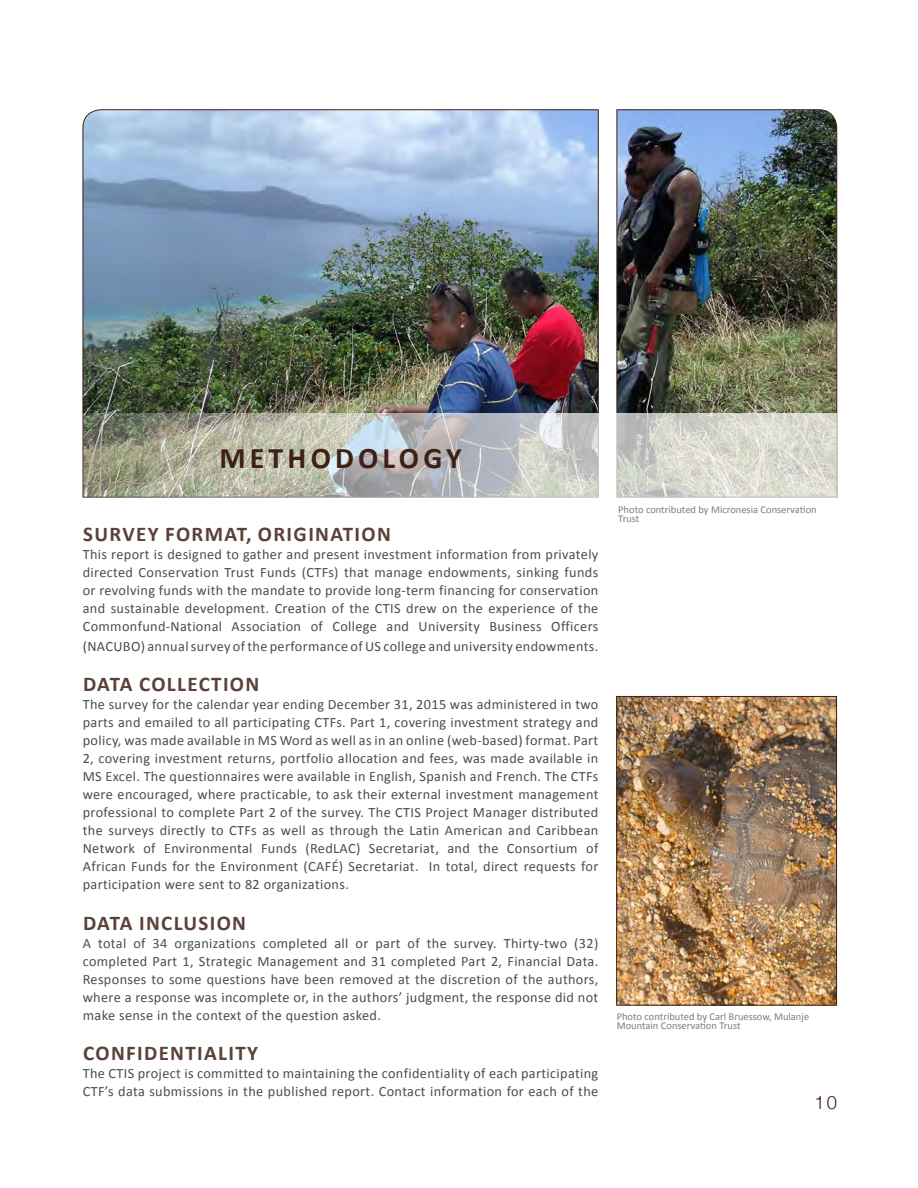
<style>
.page{position:relative;width:918px;height:1188px;background:#fff}
.page>*{position:absolute;margin:0;border:0;box-sizing:border-box;transform-origin:0 0}
.t1{font:700 30px "Calibri";letter-spacing:.14em;color:#3d2116}
.t2{font:700 21px "Calibri";letter-spacing:.065em;color:#5a4239}
.t3{font:300 18.45px "Helvetica Neue";color:#3d2116}
.t4{font:14.25px/18px "Calibri";letter-spacing:.025em;color:#4b4c4d;text-align:justify}
.t5{font:10.5px/9px "Calibri";color:#7e7d7d}
</style>
<div class="page">
<img style="left:616px;top:109px;width:222px;height:389px">
<img style="left:82px;top:109px;width:517px;height:305px">
<img style="left:618px;top:698px;width:217px;height:306px">
<div style="left:616px;top:696px;width:221px;height:310px;border:1px solid #3d2116"></div>
<svg style="left:82px;top:414px;width:755px;height:84px;background:#c0c1b8"></svg>
<p class="t1" style="left:219px;top:439px;width:244px">METHODOLOGY</p>
<p class="t2" style="left:83px;top:520px;width:309px">SURVEY FORMAT, ORIGINATION</p>
<p class="t4" style="left:83px;top:545px;width:517px">This report is designed to gather and present investment information from privately directed Conservation Trust Funds (CTFs) that manage endowments, sinking funds or revolving funds with the mandate to provide long-term financing for conservation and sustainable development. Creation of the CTIS drew on the experience of the Commonfund-National Association of College and University Business Officers</p>
<p class="t4" style="left:83px;top:637px;width:517px">(NACUBO) annual survey of the performance of US college and university endowments.</p>
<p class="t2" style="left:83px;top:671px;width:178px">DATA COLLECTION</p>
<p class="t4" style="left:83px;top:696px;width:517px">The survey for the calendar year ending December 31, 2015 was administered in two parts and emailed to all participating CTFs. Part 1, covering investment strategy and policy, was made available in MS Word as well as in an online (web-based) format. Part 2, covering investment returns, portfolio allocation and fees, was made available in MS Excel. The questionnaires were available in English, Spanish and French. The CTFs were encouraged, where practicable, to ask their external investment management professional to complete Part 2 of the survey. The CTIS Project Manager distributed the surveys directly to CTFs as well as through the Latin American and Caribbean Network of Environmental Funds (RedLAC) Secretariat, and the Consortium of African Funds for the Environment (CAFÉ) Secretariat. In total, direct requests for participation were sent to 82 organizations.</p>
<p class="t2" style="left:83px;top:909px;width:164px">DATA INCLUSION</p>
<p class="t4" style="left:83px;top:934px;width:517px">A total of 34 organizations completed all or part of the survey. Thirty-two (32) completed Part 1, Strategic Management and 31 completed Part 2, Financial Data.<br>Responses to some questions have been removed at the discretion of the authors, where a response was incomplete or, in the authors’ judgment, the response did not make sense in the context of the question asked.</p>
<p class="t2" style="left:83px;top:1040px;width:176px">CONFIDENTIALITY</p>
<p class="t4" style="left:83px;top:1065px;width:517px">The CTIS project is committed to maintaining the confidentiality of each participating<br>CTF’s data submissions in the published report. Contact information for each of the</p>
<p class="t5" style="left:618px;top:505px;width:200px">Photo contributed by Micronesia Conservation<br>Trust</p>
<p class="t5" style="left:617px;top:1012px;width:194px">Photo contributed by Carl Bruessow, Mulanje<br>Mountain Conservation Trust</p>
<p class="t3" style="left:815px;top:1088px;width:24px">10</p>
</div>
